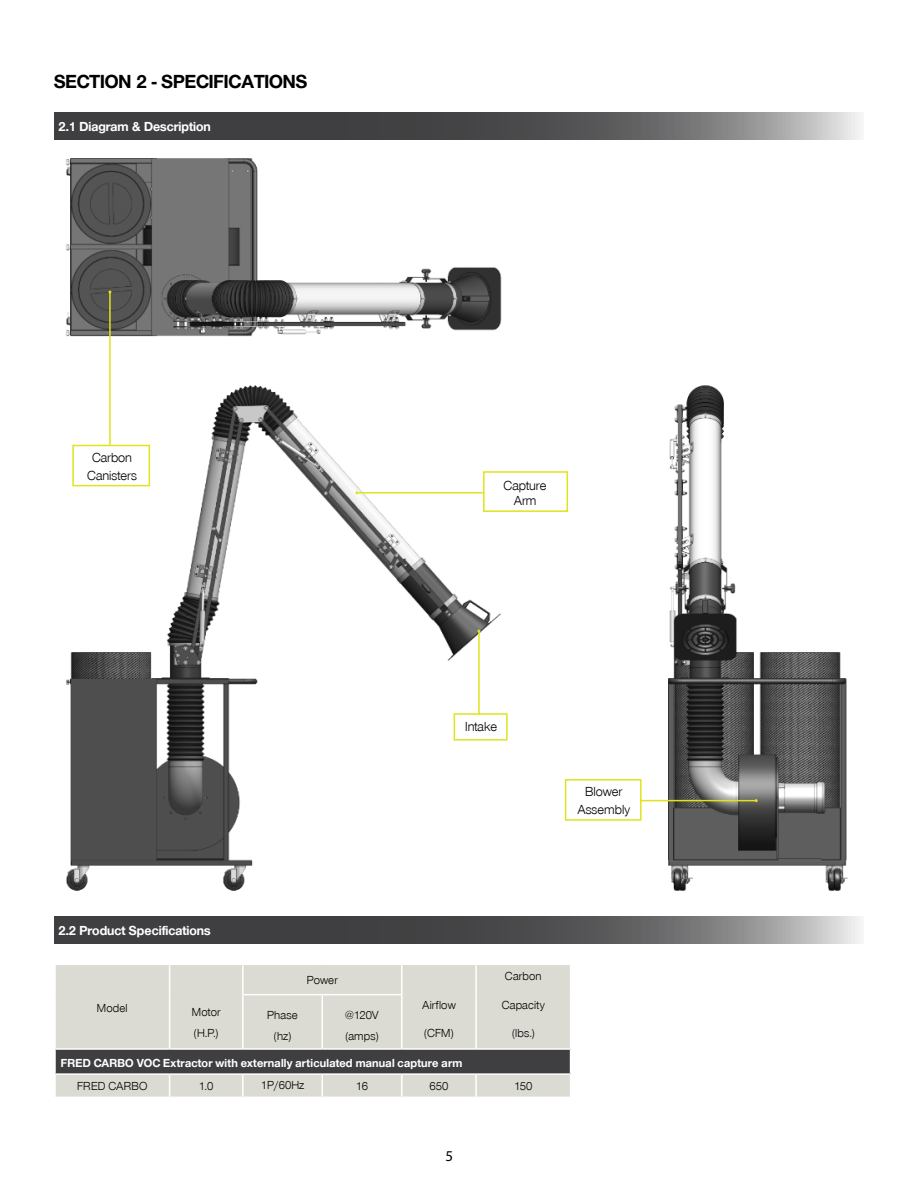
<style>
.page{position:relative;width:918px;height:1188px;background:#fff}
.page>*{position:absolute;margin:0;border:0;box-sizing:border-box;transform-origin:0 0}
.t1{font:700 19.5px "Nimbus San Nov D";color:#000}
.t2{font:15px "Myriad Pro";color:#000}
.t3{font:700 13.5px "Nimbus San Nov D";color:#fff}
.t4{font:13.5px/18px "Nimbus San Nov D";color:#000;text-align:center}
.t5{font:12px/21px "Nimbus San Nov D";letter-spacing:.015em;color:#000}
.t6{font:700 12px "Nimbus San Nov D";letter-spacing:.02em;color:#fff}
</style>
<div class="page">
<svg style="left:54px;top:112px;width:807px;height:28px;background:#5d5c5d"></svg>
<img style="left:66px;top:159px;width:782px;height:732px">
<svg style="left:54px;top:916px;width:807px;height:28px;background:#5d5c5d"></svg>
<div style="left:72px;top:445px;width:78px;height:41px;border:2px solid #e0e31f"></div>
<hr style="left:109px;top:291px;width:2px;height:154px;background:#e0e31c">
<div style="left:454px;top:713px;width:54px;height:28px;border:2px solid #e0e31f"></div>
<hr style="left:478px;top:630px;width:2px;height:84px;background:#e0e31c">
<hr style="left:356px;top:492px;width:128px;height:2px;background:#e0e31c">
<div style="left:483px;top:471px;width:85px;height:41px;border:2px solid #e0e31f"></div>
<div style="left:565px;top:779px;width:77px;height:42px;border:2px solid #e0e31f"></div>
<hr style="left:641px;top:800px;width:115px;height:1px;background:#e0e31c">
<div style="left:56px;top:965px;width:514px;height:83px;background:#dbdbd3"></div>
<hr style="left:242px;top:965px;width:2px;height:29px;background:#fff">
<hr style="left:401px;top:965px;width:2px;height:29px;background:#fff">
<hr style="left:475px;top:965px;width:2px;height:30px;background:#fff">
<hr style="left:475px;top:995px;width:2px;height:53px;background:#fff">
<hr style="left:242px;top:995px;width:2px;height:53px;background:#fff">
<hr style="left:322px;top:995px;width:1px;height:53px;background:#fff">
<hr style="left:401px;top:995px;width:2px;height:53px;background:#fff">
<hr style="left:169px;top:965px;width:1px;height:30px;background:#fff">
<hr style="left:169px;top:995px;width:1px;height:53px;background:#fff">
<svg style="left:55px;top:1050px;width:515px;height:47px;background:#8c8b89"></svg>
<hr style="left:242px;top:994px;width:80px;height:1px;background:#fff">
<hr style="left:322px;top:994px;width:81px;height:1px;background:#fff">
<hr style="left:54px;top:1073px;width:116px;height:2px;background:#fff">
<hr style="left:54px;top:1075px;width:2px;height:22px;background:#fff">
<hr style="left:170px;top:1073px;width:73px;height:2px;background:#fff">
<hr style="left:243px;top:1073px;width:79px;height:2px;background:#fff">
<hr style="left:322px;top:1073px;width:80px;height:2px;background:#fff">
<hr style="left:402px;top:1073px;width:74px;height:2px;background:#fff">
<hr style="left:476px;top:1073px;width:95px;height:2px;background:#fff">
<h1 class="t1" style="left:54px;top:70px;width:255px">SECTION 2 - SPECIFICATIONS</h1>
<p class="t3" style="left:58px;top:119px;width:154px">2.1 Diagram &amp; Description</p>
<p class="t4" style="left:87px;top:449px;width:51px">Carbon<br>Canisters</p>
<p class="t4" style="left:504px;top:478px;width:44px;line-height:15px">Capture<br>Arm</p>
<p class="t4" style="left:465px;top:717px;width:33px">Intake</p>
<p class="t4" style="left:577px;top:783px;width:54px">Blower<br>Assembly</p>
<p class="t3" style="left:58px;top:923px;width:154px">2.2 Product Specifications</p>
<p class="t5" style="left:505px;top:966px;width:38px">Carbon</p>
<p class="t5" style="left:502px;top:994px;width:45px">Capacity</p>
<p class="t5" style="left:512px;top:1023px;width:24px">(lbs.)</p>
<p class="t5" style="left:307px;top:970px;width:32px">Power</p>
<p class="t5" style="left:422px;top:994px;width:35px">Airflow</p>
<p class="t5" style="left:424px;top:1023px;width:31px">(CFM)</p>
<p class="t5" style="left:97px;top:997px;width:32px">Model</p>
<p class="t5" style="left:192px;top:1001px;width:30px">Motor (H.P.)</p>
<p class="t5" style="left:267px;top:1005px;width:32px;text-align:center">Phase (hz)</p>
<p class="t5" style="left:345px;top:1005px;width:35px">@120V (amps)</p>
<p class="t6" style="left:61px;top:1055px;width:403px">FRED CARBO VOC Extractor with externally articulated manual capture arm</p>
<p class="t5" style="left:77px;top:1076px;width:72px">FRED CARBO</p>
<p class="t5" style="left:199px;top:1076px;width:16px">1.0</p>
<p class="t5" style="left:261px;top:1075px;width:45px">1P/60Hz</p>
<p class="t5" style="left:356px;top:1076px;width:14px">16</p>
<p class="t5" style="left:429px;top:1076px;width:21px">650</p>
<p class="t5" style="left:514px;top:1076px;width:20px">150</p>
<p class="t2" style="left:445px;top:1146px;width:9px">5</p>
</div>
